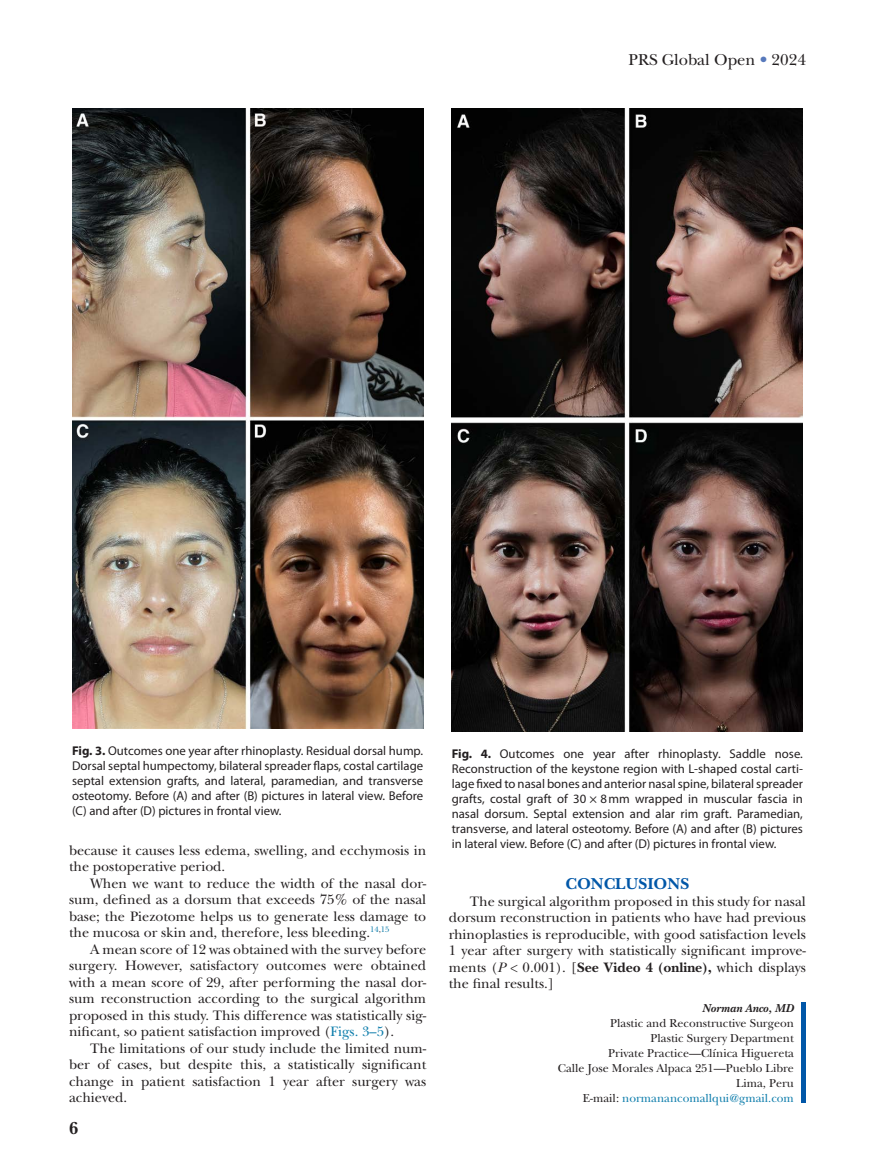
<style>
.page{position:relative;width:878px;height:1175px;background:#fff}
.page>*{position:absolute;margin:0;border:0;box-sizing:border-box;transform-origin:0 0}
.t1{font:700 18px "New Baskerville Std";color:#231f20}
.t2{font:16.5px "New Baskerville Std";color:#231f20}
.t3{font:700 16.5px "New Baskerville Std";color:#0157a8}
.t4{font:14.25px/16.5px "New Baskerville Std";color:#231f20;text-align:justify}
.t5{font:12.75px/15px "Myriad Pro";color:#231f20;text-align:justify}
.t6{font:12px/15px "New Baskerville Std";color:#231f20;text-align:right}
.t7{font:italic 700 12px "New Baskerville Std";color:#231f20}
.s1{color:#5779bc}
.s2{font-weight:700}
.s3{color:#0f7eac}
.s4{font-style:italic}
</style>
<div class="page">
<div style="left:801px;top:1002px;width:5px;height:15px;background:#0157a8"></div>
<div style="left:801px;top:1017px;width:5px;height:15px;background:#0157a8"></div>
<div style="left:801px;top:1032px;width:5px;height:15px;background:#0157a8"></div>
<div style="left:801px;top:1047px;width:5px;height:15px;background:#0157a8"></div>
<div style="left:801px;top:1062px;width:5px;height:15px;background:#0157a8"></div>
<div style="left:801px;top:1077px;width:5px;height:15px;background:#0157a8"></div>
<div style="left:801px;top:1086px;width:5px;height:17px;background:#0157a8"></div>
<img style="left:72px;top:108px;width:351px;height:620px">
<img style="left:452px;top:108px;width:350px;height:623px">
<p class="t2" style="left:628px;top:50px;width:179px">PRS Global Open <span class="s1">•</span> 2024</p>
<p class="t5" style="left:72px;top:743px;width:352px"><span class="s2">Fig. 3.</span> Outcomes one year after rhinoplasty. Residual dorsal hump.<br>Dorsal septal humpectomy, bilateral spreader flaps, costal cartilage septal extension grafts, and lateral, paramedian, and transverse osteotomy. Before (A) and after (B) pictures in lateral view. Before (C) and after (D) pictures in frontal view.</p>
<p class="t5" style="left:451px;top:745px;width:353px"><span class="s2">Fig. 4.</span> Outcomes one year after rhinoplasty. Saddle nose.<br>Reconstruction of the keystone region with L-shaped costal carti&shy;lage fixed to nasal bones and anterior nasal spine, bilateral spreader grafts, costal graft of 30 × 8mm wrapped in muscular fascia in nasal dorsum. Septal extension and alar rim graft. Paramedian, transverse, and lateral osteotomy. Before (A) and after (B) pictures in lateral view. Before (C) and after (D) pictures in frontal view.</p>
<p class="t4" style="left:69px;top:841px;width:358px">because it causes less edema, swelling, and ecchymosis in the postoperative period.</p>
<p class="t4" style="left:69px;top:874px;width:359px;text-indent:21px">When we want to reduce the width of the nasal dor&shy;sum, defined as a dorsum that exceeds 75% of the nasal base; the Piezotome helps us to generate less damage to the mucosa or skin and, therefore, less bleeding.<sup>14</sup><sup>,</sup><sup>15</sup></p>
<p class="t4" style="left:69px;top:940px;width:359px;text-indent:21px">A mean score of 12 was obtained with the survey before surgery. However, satisfactory outcomes were obtained with a mean score of 29, after performing the nasal dor&shy;sum reconstruction according to the surgical algorithm proposed in this study. This difference was statistically sig&shy;nificant, so patient satisfaction improved (<span class="s3">Figs. 3–5</span>).</p>
<p class="t4" style="left:69px;top:1039px;width:359px;text-indent:21px">The limitations of our study include the limited num&shy;ber of cases, but despite this, a statistically significant change in patient satisfaction 1 year after surgery was achieved.</p>
<p class="t3" style="left:565px;top:874px;width:125px">CONCLUSIONS</p>
<p class="t4" style="left:448px;top:893px;width:359px;text-indent:21px">The surgical algorithm proposed in this study for nasal dorsum reconstruction in patients who have had previous rhinoplasties is reproducible, with good satisfaction levels 1 year after surgery with statistically significant improve&shy;ments (<span class="s4">P</span> &lt; 0.001). [<span class="s2">See Video 4 (online),</span> which displays the final results.]</p>
<p class="t7" style="left:702px;top:1001px;width:93px">Norman Anco, MD</p>
<p class="t6" style="left:558px;top:1016px;width:237px">Plastic and Reconstructive Surgeon<br>Plastic Surgery Department<br>Private Practice—Clínica Higuereta<br>Calle Jose Morales Alpaca 251—Pueblo Libre<br>Lima, Peru<br>E-mail: <span class="s3">normanancomallqui@gmail.com</span></p>
<p class="t1" style="left:69px;top:1118px;width:11px">6</p>
</div>
